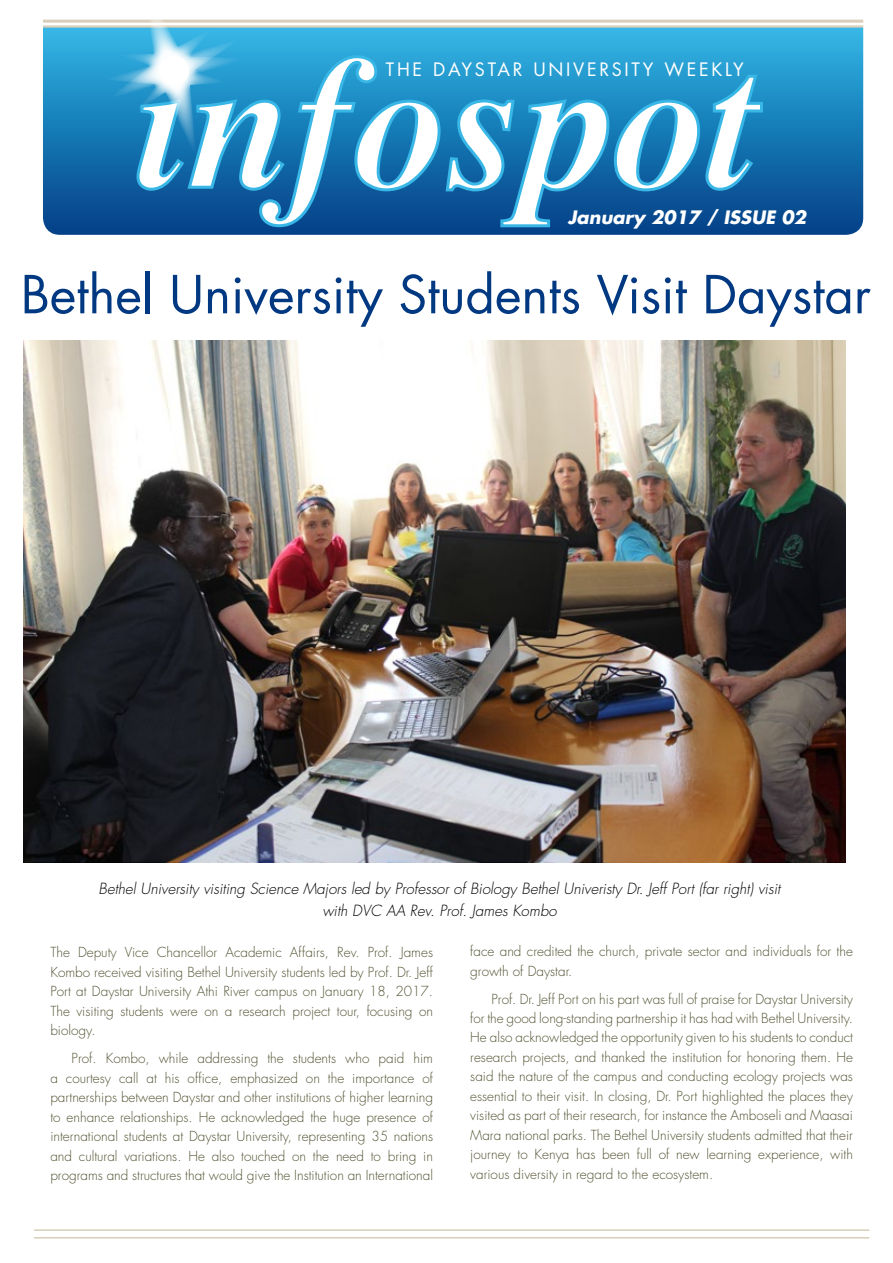
<style>
.page{position:relative;width:893px;height:1263px;background:#fff}
.page>*{position:absolute;margin:0;border:0;box-sizing:border-box;transform-origin:0 0}
.t1{font:51px "Futura";color:#003882}
.t2{font:18px "Futura";letter-spacing:.15em;color:#fff}
.t3{font:italic 700 18px "Futura";color:#fff}
.t4{font:italic 300 15px/22.2px "Futura";color:#000;text-align:center}
.t5{font:300 13.5px/19.5px "Futura";color:#545334;text-align:justify}
</style>
<div class="page">
<hr style="left:43px;top:25px;width:820px;height:3px;background:#d9ceba">
<hr style="left:43px;top:20px;width:820px;height:3px;background:#d9ceba">
<hr style="left:34px;top:1229px;width:835px;height:2px;background:#d9ceba">
<hr style="left:34px;top:1237px;width:835px;height:1px;background:#d9ceba">
<svg style="left:43px;top:28px;width:820px;height:207px;background:#1f86bf"></svg>
<svg style="left:444px;top:73px;width:320px;height:156px"></svg>
<svg style="left:135px;top:54px;width:307px;height:175px"></svg>
<svg style="left:99px;top:19px;width:149px;height:146px"></svg>
<div style="left:159px;top:56px;width:30px;height:30px;background:#fff;border-radius:50%"></div>
<img style="left:24px;top:341px;width:822px;height:522px">
<h2 class="t2" style="left:386px;top:57px;width:359px">THE DAYSTAR UNIVERSITY WEEKLY</h2>
<h2 class="t3" style="left:568px;top:205px;width:240px">January 2017 / ISSUE 02</h2>
<h1 class="t1" style="left:21px;top:262px;width:852px">Bethel University Students Visit Daystar</h1>
<p class="t4" style="left:99px;top:878px;width:683px">Bethel University visiting Science Majors led by Professor of Biology Bethel Univeristy Dr. Jeff Port (far right) visit with DVC AA Rev. Prof. James Kombo</p>
<p class="t5" style="left:50px;top:943px;width:384px">The Deputy Vice Chancellor Academic Affairs, Rev. Prof. James Kombo received visiting Bethel University students led by Prof. Dr. Jeff Port at Daystar University Athi River campus on January 18, 2017.<br>The visiting students were on a research project tour, focusing on biology.</p>
<p class="t5" style="left:50px;top:1049px;width:384px;text-indent:21px">Prof. Kombo, while addressing the students who paid him a courtesy call at his office, emphasized on the importance of partnerships between Daystar and other institutions of higher learning to enhance relationships. He acknowledged the huge presence of international students at Daystar University, representing 35 nations and cultural variations. He also touched on the need to bring in programs and structures that would give the Institution an International</p>
<p class="t5" style="left:470px;top:942px;width:384px">face and credited the church, private sector and individuals for the growth of Daystar.</p>
<p class="t5" style="left:470px;top:989px;width:384px;text-indent:21px">Prof. Dr. Jeff Port on his part was full of praise for Daystar University for the good long-standing partnership it has had with Bethel University.<br>He also acknowledged the opportunity given to his students to conduct research projects, and thanked the institution for honoring them. He said the nature of the campus and conducting ecology projects was essential to their visit. In closing, Dr. Port highlighted the places they visited as part of their research, for instance the Amboseli and Maasai Mara national parks. The Bethel University students admitted that their journey to Kenya has been full of new learning experience, with various diversity in regard to the ecosystem.</p>
</div>
